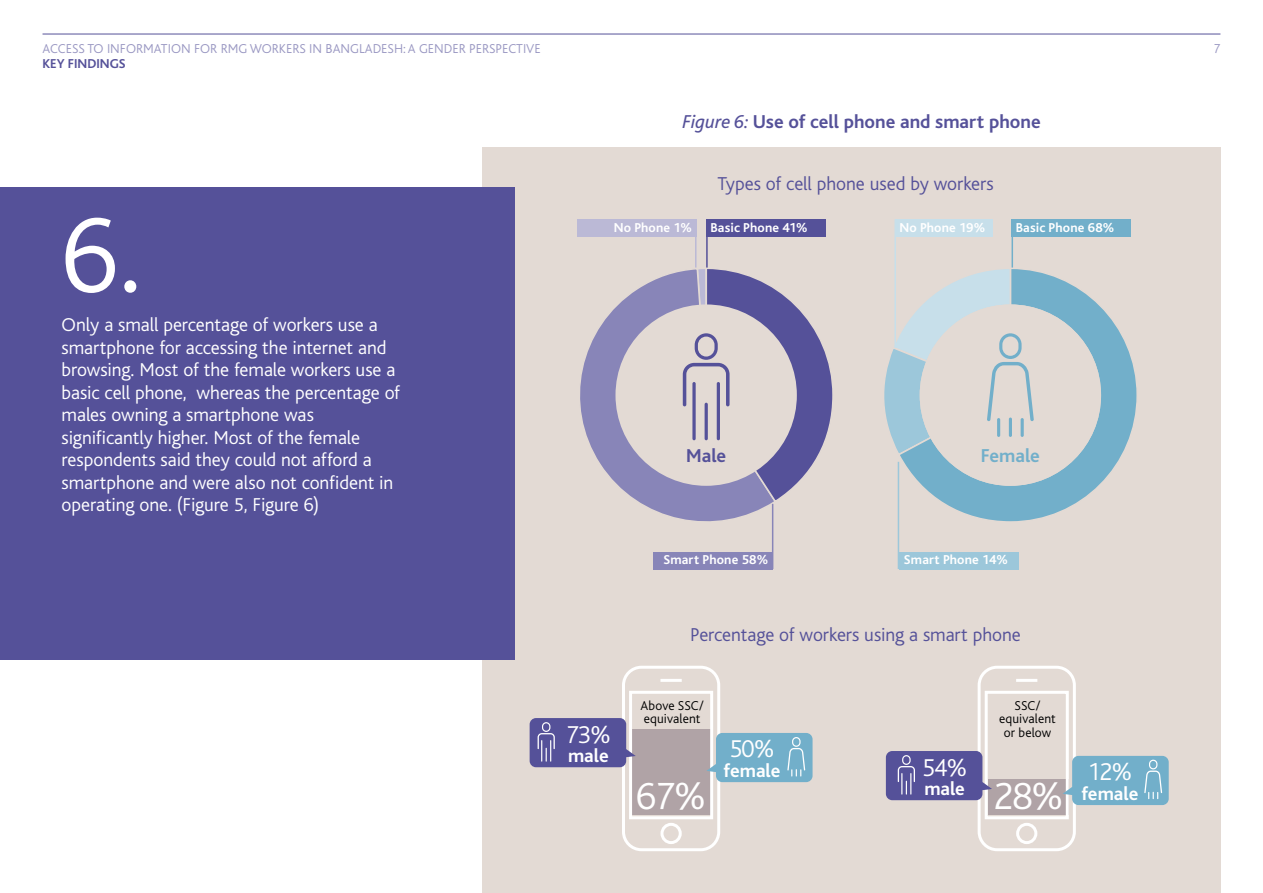
<style>
.page{position:relative;width:1263px;height:893px;background:#fff}
.page>*{position:absolute;margin:0;border:0;box-sizing:border-box;transform-origin:0 0}
.t1{font:300 111.3px "Bliss";color:#fff}
.t2{font:300 39.6px "Bliss";color:#fff}
.t3{font:300 25.5px "Bliss";letter-spacing:-.04em;color:#fff}
.t4{font:300 19.5px/22.5px "Bliss";letter-spacing:-.005em;color:#fff}
.t5{font:300 19.5px "Bliss";letter-spacing:-.005em;color:#555199}
.t6{font:700 19.5px "Bliss";color:#555199}
.t7{font:700 19.5px "Bliss";color:#fff}
.t8{font:700 19.5px "Bliss";color:#72afca}
.t9{font:700 13.5px "Bliss";letter-spacing:.015em;color:#fff}
.t10{font:300 13.5px "Bliss";color:#9997c2}
.t11{font:300 13.5px/13.5px "Bliss";letter-spacing:.01em;color:#000}
.t12{font:700 13.5px "Bliss";color:#555199}
.s1{font-weight:400;font-style:italic}
</style>
<div class="page">
<hr style="left:43px;top:34px;width:1177px;height:1px;background:#555199">
<div style="left:482px;top:147px;width:738px;height:746px;background:#e3dad4"></div>
<div style="left:0;top:187px;width:514px;height:473px;background:#555199"></div>
<svg style="left:580px;top:271px;width:194px;height:269px"></svg>
<div style="left:615px;top:304px;width:182px;height:182px;background:#e3dad4;border-radius:50%"></div>
<svg style="left:683px;top:267px;width:150px;height:236px"></svg>
<svg style="left:897px;top:271px;width:240px;height:252px"></svg>
<div style="left:920px;top:304px;width:181px;height:182px;background:#e3dad4;border-radius:50%"></div>
<div style="left:706px;top:219px;width:119px;height:17px;background:#555199"></div>
<div style="left:1011px;top:219px;width:119px;height:17px;background:#72afca"></div>
<div style="left:577px;top:219px;width:119px;height:17px;background:#bbb9d6"></div>
<div style="left:895px;top:219px;width:98px;height:17px;background:#c7dfea"></div>
<div style="left:654px;top:552px;width:119px;height:17px;background:#8885b8"></div>
<div style="left:900px;top:552px;width:119px;height:17px;background:#9cc7da"></div>
<hr style="left:706px;top:219px;width:2px;height:49px;background:#555199">
<hr style="left:1011px;top:219px;width:2px;height:49px;background:#72afca">
<hr style="left:695px;top:219px;width:1px;height:49px;background:#bbb9d6">
<hr style="left:894px;top:219px;width:2px;height:129px;background:#c7dfea">
<hr style="left:772px;top:504px;width:1px;height:65px;background:#8885b8">
<hr style="left:898px;top:462px;width:1px;height:107px;background:#9cc7da">
<div style="left:632px;top:730px;width:80px;height:85px;background:#b0a3a6"></div>
<div style="left:988px;top:779px;width:81px;height:36px;background:#b0a3a6"></div>
<div style="left:622px;top:666px;width:98px;height:185px;border:3px solid #fff;border-radius:18px"></div>
<div style="left:629px;top:691px;width:84px;height:128px;border:3px solid #fff"></div>
<div style="left:660px;top:823px;width:22px;height:21px;border:3px solid #fff;border-radius:50%"></div>
<hr style="left:660px;top:679px;width:22px;height:3px;background:#fff">
<div style="left:978px;top:666px;width:98px;height:185px;border:3px solid #fff;border-radius:18px"></div>
<div style="left:985px;top:691px;width:84px;height:128px;border:3px solid #fff"></div>
<div style="left:1016px;top:823px;width:21px;height:21px;border:3px solid #fff;border-radius:50%"></div>
<hr style="left:1016px;top:679px;width:21px;height:3px;background:#fff">
<svg style="left:886px;top:751px;width:106px;height:49px;background:#6662a1"></svg>
<svg style="left:530px;top:718px;width:106px;height:49px;background:#6662a1"></svg>
<svg style="left:884px;top:267px;width:150px;height:190px"></svg>
<svg style="left:707px;top:733px;width:105px;height:49px;background:#7eb3cb"></svg>
<svg style="left:1063px;top:756px;width:106px;height:49px;background:#7fb4cc"></svg>
<p class="t10" style="left:43px;top:41px;width:500px">ACCESS TO INFORMATION FOR RMG WORKERS IN BANGLADESH: A GENDER PERSPECTIVE</p>
<p class="t10" style="left:1213px;top:41px;width:8px">7</p>
<p class="t12" style="left:43px;top:56px;width:85px">KEY FINDINGS</p>
<p class="t6" style="left:682px;top:112px;width:360px"><span class="s1">Figure 6:</span> Use of cell phone and smart phone</p>
<p class="t1" style="left:62px;top:196px;width:81px">6.</p>
<p class="t4" style="left:62px;top:314px;width:340px">Only a small percentage of workers use a smartphone for accessing the internet and browsing. Most of the female workers use a basic cell phone, whereas the percentage of males owning a smartphone was significantly higher. Most of the female respondents said they could not afford a smartphone and were also not confident in operating one. (Figure 5, Figure 6)</p>
<p class="t5" style="left:717px;top:173px;width:278px">Types of cell phone used by workers</p>
<p class="t9" style="left:614px;top:220px;width:80px">No Phone 1%</p>
<p class="t9" style="left:710px;top:220px;width:99px">Basic Phone 41%</p>
<p class="t9" style="left:899px;top:220px;width:88px">No Phone 19%</p>
<p class="t9" style="left:1016px;top:220px;width:100px">Basic Phone 68%</p>
<p class="t6" style="left:686px;top:445px;width:42px">Male</p>
<p class="t8" style="left:981px;top:445px;width:61px">Female</p>
<p class="t9" style="left:663px;top:553px;width:106px">Smart Phone 58%</p>
<p class="t9" style="left:904px;top:553px;width:106px">Smart Phone 14%</p>
<p class="t5" style="left:690px;top:624px;width:332px">Percentage of workers using a smart phone</p>
<p class="t11" style="left:641px;top:699px;width:65px">Above SSC/ equivalent</p>
<p class="t11" style="left:999px;top:699px;width:58px;text-align:center">SSC/ equivalent</p>
<p class="t3" style="left:566px;top:721px;width:47px">73%</p>
<p class="t11" style="left:1004px;top:726px;width:49px">or below</p>
<p class="t7" style="left:568px;top:745px;width:42px">male</p>
<p class="t3" style="left:922px;top:754px;width:47px">54%</p>
<p class="t7" style="left:924px;top:778px;width:42px">male</p>
<p class="t3" style="left:729px;top:736px;width:47px">50%</p>
<p class="t7" style="left:724px;top:760px;width:58px">female</p>
<p class="t3" style="left:1087px;top:758px;width:47px">12%</p>
<p class="t7" style="left:1081px;top:783px;width:58px">female</p>
<p class="t2" style="left:636px;top:775px;width:71px">67%</p>
<p class="t2" style="left:993px;top:775px;width:71px">28%</p>
</div>
